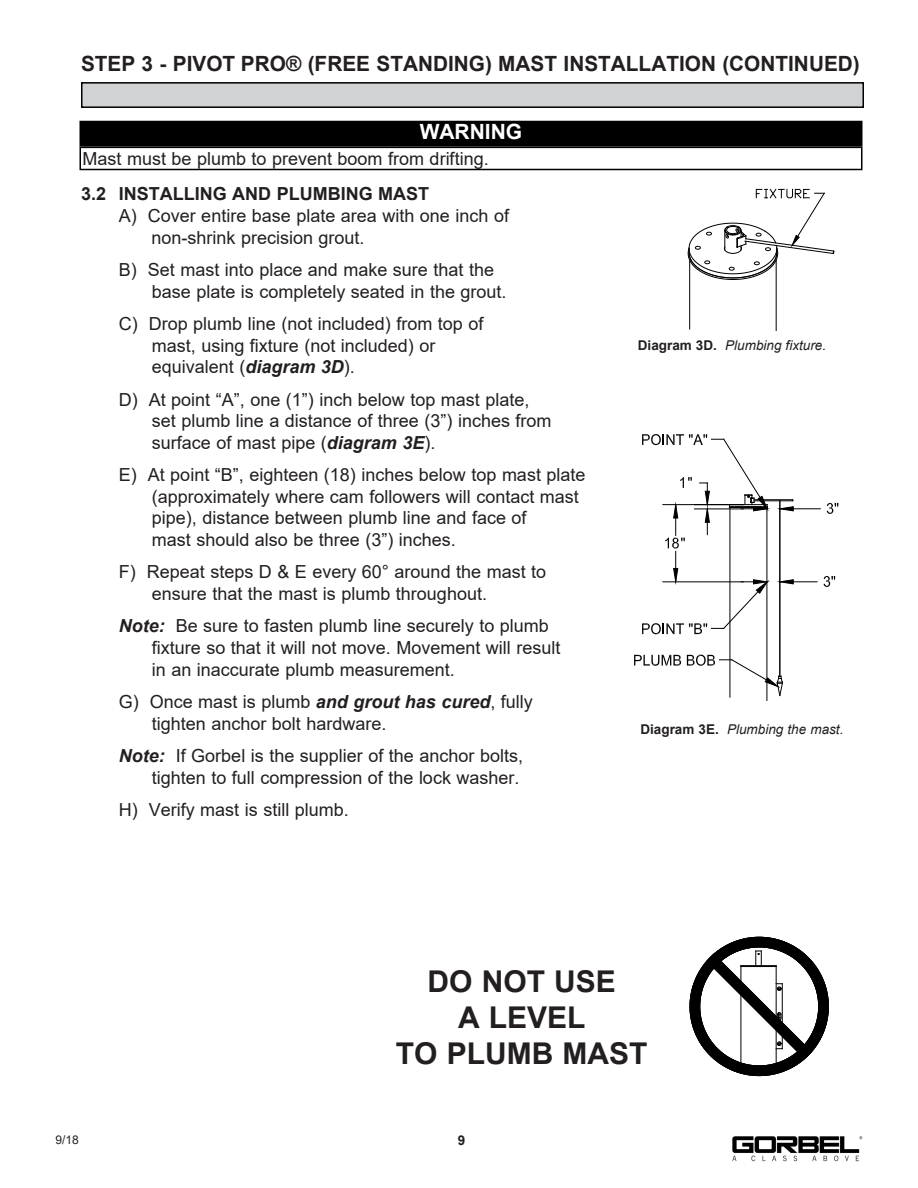
<style>
.page{position:relative;width:918px;height:1188px;background:#fff}
.page>*{position:absolute;margin:0;border:0;box-sizing:border-box;transform-origin:0 0}
.t1{font:700 30px "Arial";color:#231f20}
.t2{font:700 21px "Arial";color:#231f20}
.t3{font:700 21px "Arial";color:#fff}
.t4{font:18px/21.6px "Arial";color:#231f20}
.t5{font:700 18px "Arial";color:#231f20}
.t6{font:italic 13.5px "Arial";color:#231f20}
.t7{font:700 13.5px "Arial";color:#231f20}
.t8{font:12px "Arial";color:#231f20}
.s1{font-weight:700;font-style:italic}
.s2{font-weight:700;font-style:normal}
</style>
<div class="page">
<div style="left:80px;top:121px;width:782px;height:25px;background:#000"></div>
<div style="left:80px;top:121px;width:782px;height:26px;border:2px solid #000"></div>
<div style="left:80px;top:147px;width:782px;height:23px;border:2px solid #000"></div>
<svg style="left:687px;top:188px;width:148px;height:142px"></svg>
<svg style="left:634px;top:499px;width:205px;height:202px"></svg>
<hr style="left:780px;top:501px;width:1px;height:175px;background:#000">
<hr style="left:754px;top:501px;width:39px;height:1px;background:#000">
<hr style="left:754px;top:499px;width:39px;height:1px;background:#000">
<hr style="left:767px;top:508px;width:1px;height:192px;background:#000">
<hr style="left:730px;top:508px;width:1px;height:189px;background:#000">
<hr style="left:675px;top:551px;width:1px;height:31px;background:#000">
<svg style="left:780px;top:507px;width:13px;height:4px"></svg>
<hr style="left:780px;top:509px;width:40px;height:1px;background:#000">
<svg style="left:827px;top:503px;width:11px;height:11px"></svg>
<svg style="left:780px;top:580px;width:13px;height:4px"></svg>
<hr style="left:780px;top:582px;width:37px;height:1px;background:#000">
<svg style="left:824px;top:576px;width:11px;height:11px"></svg>
<svg style="left:634px;top:655px;width:47px;height:11px"></svg>
<svg style="left:687px;top:655px;width:96px;height:41px"></svg>
<svg style="left:642px;top:568px;width:125px;height:66px"></svg>
<svg style="left:642px;top:434px;width:126px;height:115px"></svg>
<svg style="left:689px;top:937px;width:140px;height:139px"></svg>
<hr style="left:776px;top:966px;width:1px;height:97px;background:#000">
<hr style="left:741px;top:965px;width:35px;height:1px;background:#000">
<img style="left:732px;top:1136px;width:131px;height:26px">
<div style="left:81px;top:82px;width:783px;height:26px;background:#d1d2d4;border:2px solid #000"></div>
<p class="t2" style="left:81px;top:49px;width:780px">STEP 3 - PIVOT PRO® (FREE STANDING) MAST INSTALLATION (CONTINUED)</p>
<p class="t3" style="left:420px;top:117px;width:104px">WARNING</p>
<p class="t4" style="left:82px;top:148px;width:408px">Mast must be plumb to prevent boom from drifting.</p>
<p class="t5" style="left:81px;top:181px;width:350px">3.2 INSTALLING AND PLUMBING MAST</p>
<p class="t4" style="left:119px;top:205px;width:392px">A) Cover entire base plate area with one inch of</p>
<p class="t4" style="left:152px;top:226px;width:215px">non-shrink precision grout.</p>
<p class="t4" style="left:119px;top:259px;width:377px">B) Set mast into place and make sure that the</p>
<p class="t4" style="left:152px;top:280px;width:356px">base plate is completely seated in the grout.</p>
<p class="t4" style="left:119px;top:313px;width:366px">C) Drop plumb line (not included) from top of</p>
<p class="t4" style="left:152px;top:334px;width:285px">mast, using fixture (not included) or</p>
<p class="t4" style="left:152px;top:356px;width:205px">equivalent (<span class="s1">diagram 3D</span>).</p>
<p class="t4" style="left:119px;top:388px;width:412px">D) At point “A”, one (1”) inch below top mast plate,</p>
<p class="t4" style="left:152px;top:410px;width:401px">set plumb line a distance of three (3”) inches from surface of mast pipe (<span class="s1">diagram 3E</span>).</p>
<p class="t4" style="left:119px;top:464px;width:468px">E) At point “B”, eighteen (18) inches below top mast plate</p>
<p class="t4" style="left:152px;top:486px;width:429px">(approximately where cam followers will contact mast pipe), distance between plumb line and face of<br>mast should also be three (3”) inches.</p>
<p class="t4" style="left:152px;top:561px;width:396px;text-indent:-33px">F) Repeat steps D &amp; E every 60° around the mast to ensure that the mast is plumb throughout.</p>
<p class="t4" style="left:152px;top:615px;width:410px;text-indent:-33px"><span class="s1">Note:</span> Be sure to fasten plumb line securely to plumb fixture so that it will not move. Movement will result in an inaccurate plumb measurement.</p>
<p class="t4" style="left:152px;top:691px;width:383px;text-indent:-33px">G) Once mast is plumb <span class="s1">and grout has cured</span>, fully tighten anchor bolt hardware.</p>
<p class="t4" style="left:119px;top:745px;width:406px"><span class="s1">Note:</span> If Gorbel is the supplier of the anchor bolts,</p>
<p class="t4" style="left:152px;top:766px;width:369px">tighten to full compression of the lock washer.</p>
<p class="t4" style="left:119px;top:799px;width:232px">H) Verify mast is still plumb.</p>
<p class="t6" style="left:638px;top:336px;width:190px"><span class="s2">Diagram 3D.</span> Plumbing fixture.</p>
<p class="t6" style="left:640px;top:720px;width:204px"><span class="s2">Diagram 3E.</span> Plumbing the mast.</p>
<p class="t1" style="left:428px;top:960px;width:190px">DO NOT USE</p>
<p class="t1" style="left:458px;top:996px;width:129px">A LEVEL</p>
<p class="t1" style="left:396px;top:1032px;width:253px">TO PLUMB MAST</p>
<p class="t8" style="left:56px;top:1132px;width:25px">9/18</p>
<p class="t7" style="left:458px;top:1131px;width:9px">9</p>
</div>
